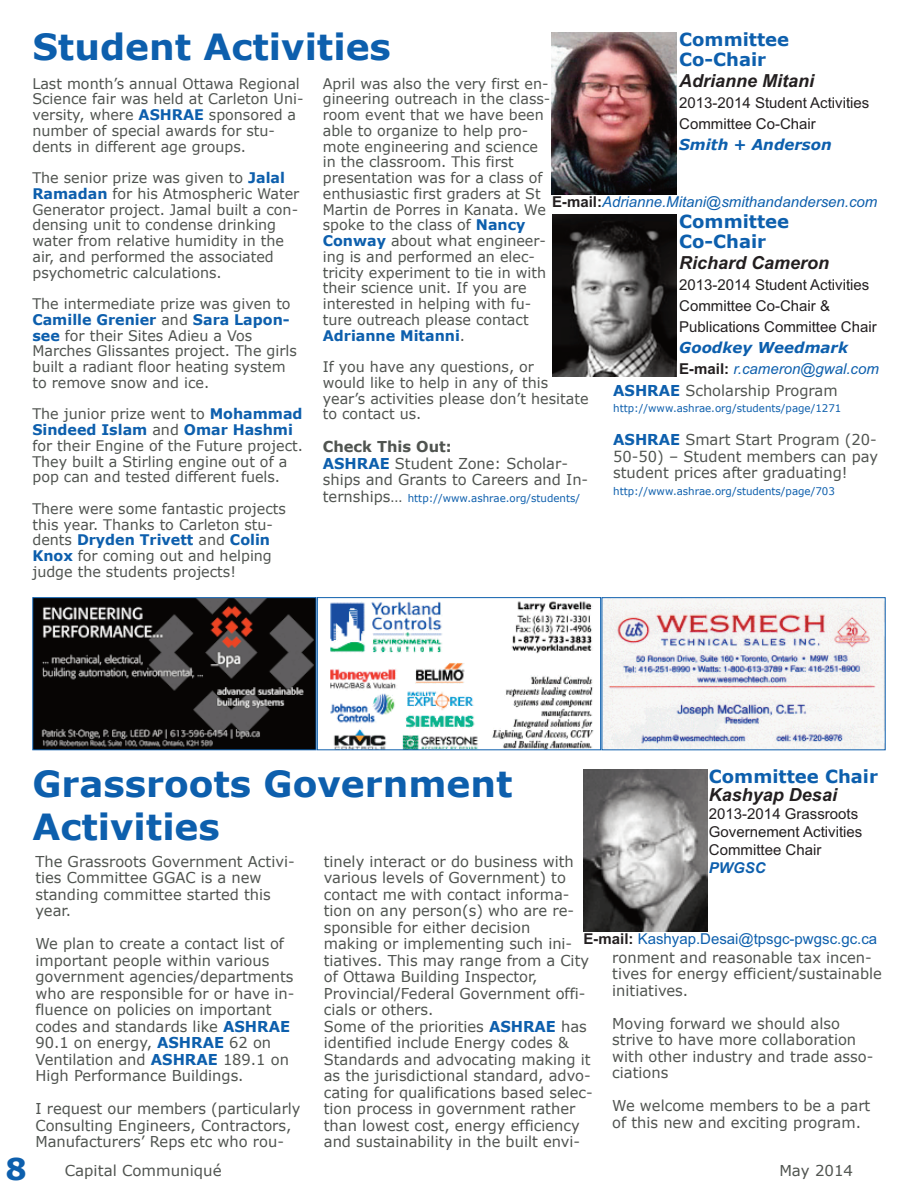
<style>
.page{position:relative;width:918px;height:1188px;background:#fff}
.page>*{position:absolute;margin:0;border:0;box-sizing:border-box;transform-origin:0 0}
.t1{font:700 36px/43.2px "Verdana";color:#0d5fad}
.t2{font:700 30px "Verdana";color:#0d5fad}
.t3{font:700 18px/19.5px "Verdana";color:#0d5fad}
.t4{font:italic 700 18px "Arial";color:#231f20}
.t5{font:15px/16.5px "Verdana";color:#505450}
.t6{font:15px/21px "Arial";color:#231f20}
.t7{font:italic 15px "Arial";color:#0d5fad}
.t8{font:15px "Arial";color:#0d5fad}
.t9{font:italic 700 15px "Verdana";color:#0d5fad}
.t10{font:italic 700 15px "Arial";color:#0d5fad}
.t11{font:14.7px/15.8px "Verdana";color:#505450}
.t12{font:10.5px "Verdana";color:#0d5fad}
.s1{font-weight:700;color:#0d5fad}
.s2{font-weight:700}
.s3{font-size:15px;color:#505450}
.s4{font-weight:700;font-style:normal;color:#231f20}
.s5{font-weight:700;color:#231f20}
</style>
<div class="page">
<img style="left:604px;top:599px;width:280px;height:149px">
<div style="left:602px;top:597px;width:284px;height:153px;border:1px solid #0d5fad"></div>
<img style="left:34px;top:599px;width:280px;height:149px">
<div style="left:32px;top:597px;width:284px;height:153px;border:1px solid #0d5fad"></div>
<img style="left:330px;top:601px;width:264px;height:147px">
<div style="left:317px;top:597px;width:284px;height:153px;border:1px solid #0d5fad"></div>
<img style="left:552px;top:32px;width:125px;height:162px">
<img style="left:552px;top:214px;width:125px;height:162px">
<img style="left:583px;top:770px;width:125px;height:162px">
<h1 class="t1" style="left:32px;top:24px;width:360px">Student Activities</h1>
<p class="t3" style="left:679px;top:29px;width:111px">Committee<br>Co-Chair</p>
<p class="t4" style="left:679px;top:70px;width:137px">Adrianne Mitani</p>
<p class="t6" style="left:679px;top:92px;width:192px">2013-2014 Student Activities<br>Committee Co-Chair</p>
<p class="t9" style="left:679px;top:135px;width:154px">Smith + Anderson</p>
<p class="t11" style="left:323px;top:75px;width:229px">April was also the very first en&shy;gineering outreach in the class&shy;room event that we have been able to organize to help pro&shy;mote engineering and science in the classroom. This first presentation was for a class of enthusiastic first graders at St<br>Martin de Porres in Kanata. We spoke to the class of <span class="s1">Nancy<br>Conway</span> about what engineer&shy;ing is and performed an elec&shy;tricity experiment to tie in with their science unit. If you are interested in helping with fu&shy;ture outreach please contact<br><span class="s1">Adrianne Mitanni</span>.</p>
<p class="t11" style="left:323px;top:358px;width:267px">If you have any questions, or<br>would like to help in any of this year’s activities please don’t hesitate to contact us.</p>
<p class="t5" style="left:323px;top:438px;width:267px"><span class="s2">Check This Out:<br></span><span class="s1">ASHRAE</span> Student Zone: Scholar&shy;ships and Grants to Careers and In-</p>
<p class="t12" style="left:323px;top:491px;width:259px"><span class="s3">ternships…</span> http://www.ashrae.org/students/</p>
<p class="t11" style="left:32px;top:75px;width:273px">Last month’s annual Ottawa Regional Science fair was held at Carleton Uni&shy;versity, where <span class="s1">ASHRAE</span> sponsored a number of special awards for stu&shy;dents in different age groups.</p>
<p class="t11" style="left:32px;top:169px;width:269px">The senior prize was given to <span class="s1">Jalal Ramadan</span> for his Atmospheric Water Generator project. Jamal built a con&shy;densing unit to condense drinking water from relative humidity in the air, and performed the associated psychometric calculations.</p>
<p class="t11" style="left:32px;top:295px;width:266px">The intermediate prize was given to<br><span class="s1">Camille Grenier</span> and <span class="s1">Sara Lapon&shy;see</span> for their Sites Adieu a Vos<br>Marches Glissantes project. The girls built a radiant floor heating system to remove snow and ice.</p>
<p class="t11" style="left:32px;top:406px;width:272px">The junior prize went to <span class="s1">Mohammad Sindeed Islam</span> and <span class="s1">Omar Hashmi </span>for their Engine of the Future project.<br>They built a Stirling engine out of a pop can and tested different fuels.</p>
<p class="t11" style="left:32px;top:500px;width:255px">There were some fantastic projects this year. Thanks to Carleton stu&shy;dents <span class="s1">Dryden Trivett</span> and <span class="s1">Colin<br>Knox</span> for coming out and helping judge the students projects!</p>
<p class="t7" style="left:552px;top:193px;width:327px"><span class="s4">E-mail:</span>Adrianne.Mitani@smithandandersen.com</p>
<p class="t3" style="left:679px;top:211px;width:111px">Committee<br>Co-Chair</p>
<p class="t4" style="left:679px;top:252px;width:152px">Richard Cameron</p>
<p class="t6" style="left:679px;top:274px;width:199px">2013-2014 Student Activities<br>Committee Co-Chair &amp;<br>Publications Committee Chair</p>
<p class="t9" style="left:679px;top:338px;width:170px">Goodkey Weedmark</p>
<p class="t7" style="left:679px;top:360px;width:201px"><span class="s4">E-mail:</span> r.cameron@gwal.com</p>
<p class="t5" style="left:613px;top:381px;width:226px"><span class="s1">ASHRAE</span> Scholarship Program</p>
<p class="t12" style="left:613px;top:401px;width:230px">http://www.ashrae.org/students/page/1271</p>
<p class="t5" style="left:613px;top:431px;width:266px;text-align:justify"><span class="s1">ASHRAE</span> Smart Start Program (20- 50-50) – Student members can pay student prices after graduating!</p>
<p class="t12" style="left:613px;top:484px;width:223px">http://www.ashrae.org/students/page/703</p>
<p class="t3" style="left:709px;top:767px;width:171px">Committee Chair</p>
<p class="t4" style="left:709px;top:785px;width:130px">Kashyap Desai</p>
<p class="t6" style="left:709px;top:805px;width:155px;line-height:18px">2013-2014 Grassroots<br>Governement Activities<br>Committee Chair</p>
<p class="t10" style="left:709px;top:859px;width:58px">PWGSC</p>
<h1 class="t1" style="left:32px;top:761px;width:482px">Grassroots Government<br>Activities</h1>
<p class="t5" style="left:35px;top:853px;width:261px">The Grassroots Government Activi&shy;ties Committee GGAC is a new standing committee started this year.</p>
<p class="t5" style="left:35px;top:935px;width:261px">We plan to create a contact list of important people within various government agencies/departments who are responsible for or have in&shy;fluence on policies on important codes and standards like <span class="s1">ASHRAE<br></span>90.1 on energy, <span class="s1">ASHRAE</span> 62 on<br>Ventilation and <span class="s1">ASHRAE</span> 189.1 on<br>High Performance Buildings.</p>
<p class="t5" style="left:35px;top:1100px;width:267px">I request our members (particularly<br>Consulting Engineers, Contractors,<br>Manufacturers’ Reps etc who rou-</p>
<p class="t5" style="left:324px;top:853px;width:271px">tinely interact or do business with various levels of Government) to contact me with contact informa&shy;tion on any person(s) who are re&shy;sponsible for either decision<br>making or implementing such ini&shy;tiatives. This may range from a City of Ottawa Building Inspector, Provincial/Federal Government offi&shy;cials or others.<br>Some of the priorities <span class="s1">ASHRAE</span> has identified include Energy codes &amp; Standards and advocating making it as the jurisdictional standard, advo&shy;cating for qualifications based selec&shy;tion process in government rather than lowest cost, energy efficiency and sustainability in the built envi-</p>
<p class="t8" style="left:584px;top:930px;width:295px"><span class="s5">E-mail:</span> Kashyap.Desai@tpsgc-pwgsc.gc.ca</p>
<p class="t5" style="left:612px;top:948px;width:271px">ronment and reasonable tax incen&shy;tives for energy efficient/sustainable initiatives.</p>
<p class="t5" style="left:612px;top:1014px;width:263px">Moving forward we should also strive to have more collaboration with other industry and trade asso&shy;ciations</p>
<p class="t5" style="left:612px;top:1097px;width:260px">We welcome members to be a part of this new and exciting program.</p>
<h2 class="t2" style="left:6px;top:1150px;width:23px">8</h2>
<p class="t5" style="left:65px;top:1162px;width:158px">Capital Communiqué</p>
<p class="t5" style="left:779px;top:1162px;width:75px">May 2014</p>
</div>
